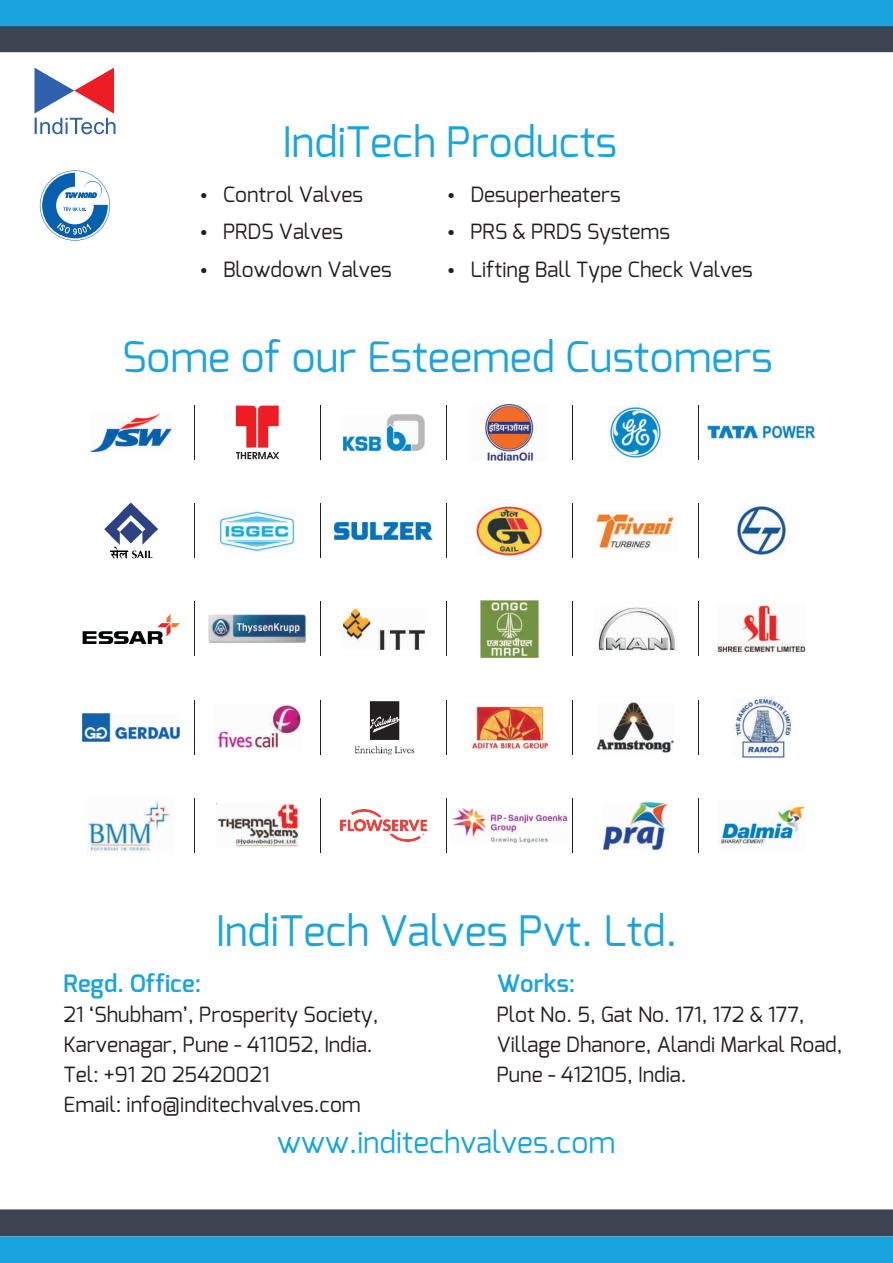
<style>
.page{position:relative;width:893px;height:1263px;background:#fff}
.page>*{position:absolute;margin:0;border:0;box-sizing:border-box;transform-origin:0 0}
.t1{font:42px "Exo";color:#1aa4dd}
.t2{font:30px "Exo";color:#1aa4dd}
.t3{font:600 24px "Exo";color:#1aa4dd}
.t4{font:21px/30px "Exo";color:#231f20}
</style>
<div class="page">
<svg style="left:34px;top:68px;width:81px;height:66px"></svg>
<svg style="left:40px;top:170px;width:70px;height:71px"></svg>
<div style="left:0;top:25px;width:893px;height:27px;background:#3c4551"></div>
<div style="left:0;top:0;width:893px;height:26px;background:#1aa4dd"></div>
<div style="left:0;top:1209px;width:893px;height:27px;background:#3c4551"></div>
<div style="left:0;top:1236px;width:893px;height:27px;background:#1aa4dd"></div>
<hr style="left:320px;top:405px;width:1px;height:54px;background:#231f20">
<hr style="left:446px;top:405px;width:1px;height:54px;background:#231f20">
<hr style="left:572px;top:405px;width:1px;height:54px;background:#231f20">
<svg style="left:236px;top:406px;width:43px;height:53px"></svg>
<img style="left:707px;top:426px;width:108px;height:13px">
<hr style="left:320px;top:504px;width:1px;height:54px;background:#231f20">
<hr style="left:446px;top:504px;width:1px;height:54px;background:#231f20">
<hr style="left:572px;top:504px;width:1px;height:54px;background:#231f20">
<img style="left:209px;top:615px;width:97px;height:28px">
<img style="left:484px;top:404px;width:53px;height:57px">
<img style="left:608px;top:405px;width:53px;height:53px">
<img style="left:343px;top:414px;width:81px;height:36px">
<img style="left:335px;top:522px;width:97px;height:17px">
<hr style="left:320px;top:602px;width:1px;height:54px;background:#231f20">
<hr style="left:446px;top:602px;width:1px;height:54px;background:#231f20">
<hr style="left:572px;top:602px;width:1px;height:54px;background:#231f20">
<hr style="left:320px;top:700px;width:1px;height:54px;background:#231f20">
<hr style="left:446px;top:700px;width:1px;height:54px;background:#231f20">
<hr style="left:572px;top:700px;width:1px;height:54px;background:#231f20">
<img style="left:603px;top:802px;width:65px;height:47px">
<img style="left:343px;top:608px;width:81px;height:42px">
<img style="left:595px;top:514px;width:79px;height:36px">
<hr style="left:194px;top:405px;width:1px;height:54px;background:#231f20">
<hr style="left:194px;top:504px;width:1px;height:54px;background:#231f20">
<hr style="left:194px;top:602px;width:1px;height:54px;background:#231f20">
<hr style="left:194px;top:700px;width:1px;height:54px;background:#231f20">
<hr style="left:698px;top:405px;width:1px;height:54px;background:#231f20">
<hr style="left:698px;top:504px;width:1px;height:54px;background:#231f20">
<hr style="left:698px;top:602px;width:1px;height:54px;background:#231f20">
<hr style="left:698px;top:700px;width:1px;height:54px;background:#231f20">
<svg style="left:104px;top:502px;width:54px;height:57px"></svg>
<svg style="left:83px;top:614px;width:97px;height:30px"></svg>
<img style="left:91px;top:413px;width:81px;height:39px">
<img style="left:83px;top:713px;width:97px;height:28px">
<hr style="left:320px;top:798px;width:1px;height:54px;background:#231f20">
<hr style="left:446px;top:798px;width:1px;height:54px;background:#231f20">
<hr style="left:572px;top:798px;width:1px;height:54px;background:#231f20">
<hr style="left:194px;top:798px;width:1px;height:54px;background:#231f20">
<hr style="left:698px;top:798px;width:1px;height:54px;background:#231f20">
<img style="left:88px;top:800px;width:82px;height:54px">
<img style="left:216px;top:804px;width:83px;height:43px">
<img style="left:477px;top:506px;width:65px;height:49px">
<img style="left:597px;top:702px;width:77px;height:50px">
<img style="left:718px;top:605px;width:87px;height:47px">
<img style="left:218px;top:509px;width:78px;height:43px">
<img style="left:217px;top:705px;width:84px;height:43px">
<img style="left:340px;top:810px;width:87px;height:31px">
<img style="left:355px;top:701px;width:60px;height:54px">
<img style="left:737px;top:507px;width:48px;height:48px">
<img style="left:481px;top:600px;width:57px;height:57px">
<img style="left:733px;top:697px;width:57px;height:60px">
<img style="left:718px;top:805px;width:87px;height:39px">
<img style="left:598px;top:607px;width:78px;height:44px">
<img style="left:470px;top:706px;width:79px;height:45px">
<img style="left:452px;top:808px;width:115px;height:35px">
<h1 class="t1" style="left:283px;top:123px;width:336px">IndiTech Products</h1>
<p class="t4" style="left:223px;top:177px;width:170px;line-height:37.5px">Control Valves<br>PRDS Valves<br>Blowdown Valves</p>
<p class="t4" style="left:470px;top:177px;width:284px;line-height:37.5px">Desuperheaters<br>PRS &amp; PRDS Systems<br>Lifting Ball Type Check Valves</p>
<h1 class="t1" style="left:122px;top:338px;width:652px">Some of our Esteemed Customers</h1>
<h1 class="t1" style="left:216px;top:912px;width:463px">IndiTech Valves Pvt. Ltd.</h1>
<p class="t3" style="left:64px;top:973px;width:139px">Regd. Office:</p>
<p class="t4" style="left:64px;top:1001px;width:316px">21 ‘Shubham’, Prosperity Society,<br>Karvenagar, Pune - 411052, India.<br>Tel: +91 20 25420021<br>Email: info@inditechvalves.com</p>
<p class="t3" style="left:497px;top:973px;width:80px">Works:</p>
<p class="t4" style="left:497px;top:1001px;width:347px">Plot No. 5, Gat No. 171, 172 &amp; 177,<br>Village Dhanore, Alandi Markal Road,<br>Pune - 412105, India.</p>
<h2 class="t2" style="left:277px;top:1129px;width:340px">www.inditechvalves.com</h2>
</div>
